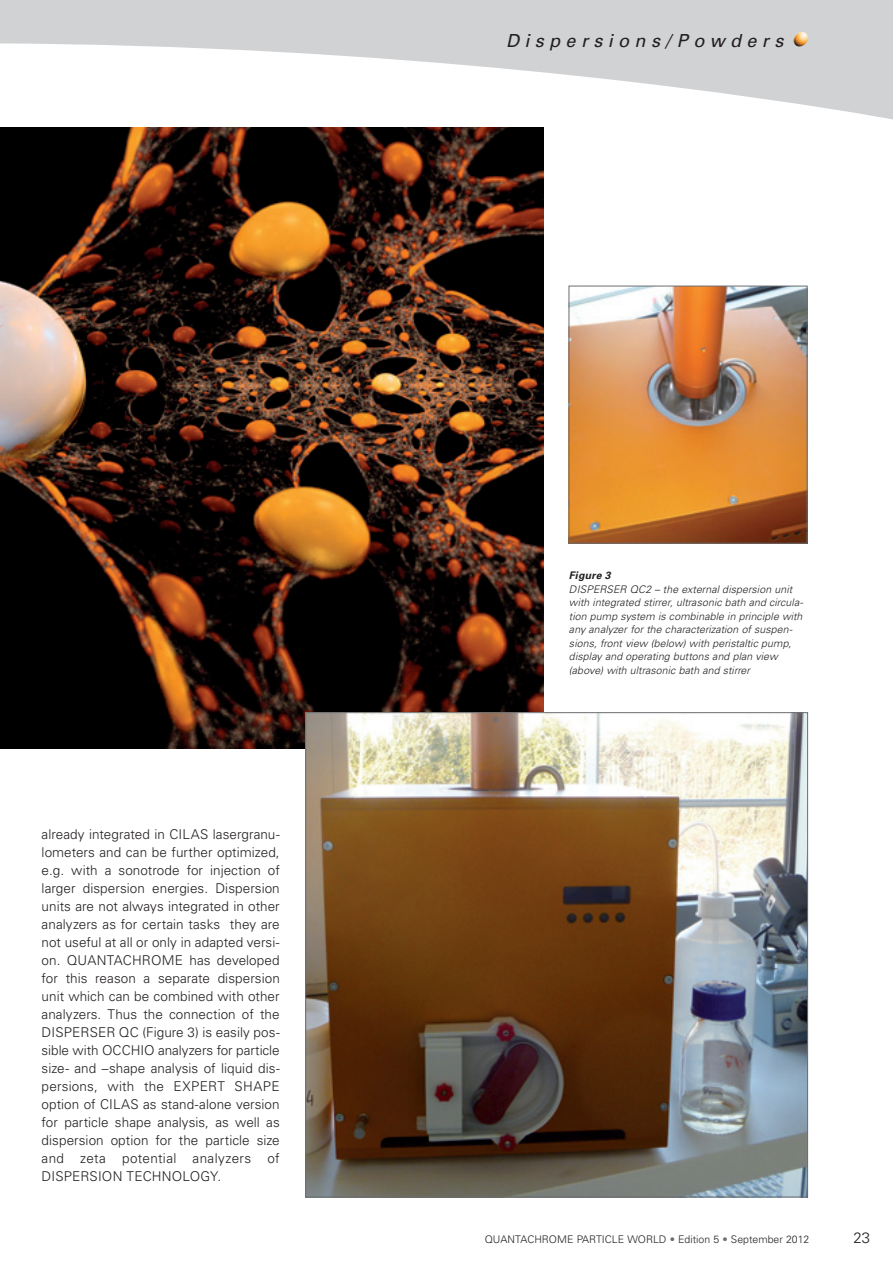
<style>
.page{position:relative;width:893px;height:1263px;background:#fff}
.page>*{position:absolute;margin:0;border:0;box-sizing:border-box;transform-origin:0 0}
.t1{font:italic 18px "Univers";letter-spacing:.3em;color:#231f20}
.t2{font:300 15px "Univers";color:#231f20}
.t3{font:300 13.5px/18px "Univers";letter-spacing:.015em;color:#231f20;text-align:justify}
.t4{font:italic 300 10.5px/13.5px "Univers";letter-spacing:.01em;color:#231f20}
.t5{font:300 10.5px "Univers";color:#231f20}
.t6{font:italic 700 10.5px "Univers";letter-spacing:.015em;color:#231f20}
.s1{color:#6c6d70}
</style>
<div class="page">
<svg style="left:0;top:0;width:893px;height:120px;fill:#d1d2d4"></svg>
<img style="left:0;top:127px;width:543px;height:621px">
<img style="left:570px;top:288px;width:235px;height:254px">
<div style="left:568px;top:286px;width:239px;height:258px;border:1px solid #6c6d70"></div>
<img style="left:307px;top:714px;width:499px;height:481px">
<img style="left:793px;top:32px;width:16px;height:15px">
<h1 class="t1" style="left:506px;top:34px;width:279px">Dispersions/Powders</h1>
<p class="t3" style="left:42px;top:826px;width:240px">already integrated in CILAS lasergranu&shy;lometers and can be further optimized, e.g. with a sonotrode for injection of larger dispersion energies. Dispersion units are not always integrated in other analyzers as for certain tasks they are not useful at all or only in adapted versi&shy;on. QUANTACHROME has developed for this reason a separate dispersion unit which can be combined with other analyzers. Thus the connection of the DISPERSER QC (Figure 3) is easily pos&shy;sible with OCCHIO analyzers for particle size- and –shape analysis of liquid dis&shy;persions, with the EXPERT SHAPE option of CILAS as stand-alone version for particle shape analysis, as well as dispersion option for the particle size and zeta potential analyzers of DISPERSION TECHNOLOGY.</p>
<p class="t6" style="left:569px;top:572px;width:43px">Figure 3</p>
<p class="t4" style="left:569px;top:583px;width:236px">DISPERSER QC2 – the external dispersion unit with integrated stirrer, ultrasonic bath and circula&shy;tion pump system is combinable in principle with any analyzer for the characterization of suspen&shy;sions, front view (below) with peristaltic pump, display and operating buttons and plan view (above) with ultrasonic bath and stirrer</p>
<p class="t5" style="left:485px;top:1236px;width:326px">QUANTACHROME PARTICLE WORLD <span class="s1">•</span> Edition 5 <span class="s1">•</span> September 2012</p>
<p class="t2" style="left:853px;top:1232px;width:18px">23</p>
</div>
